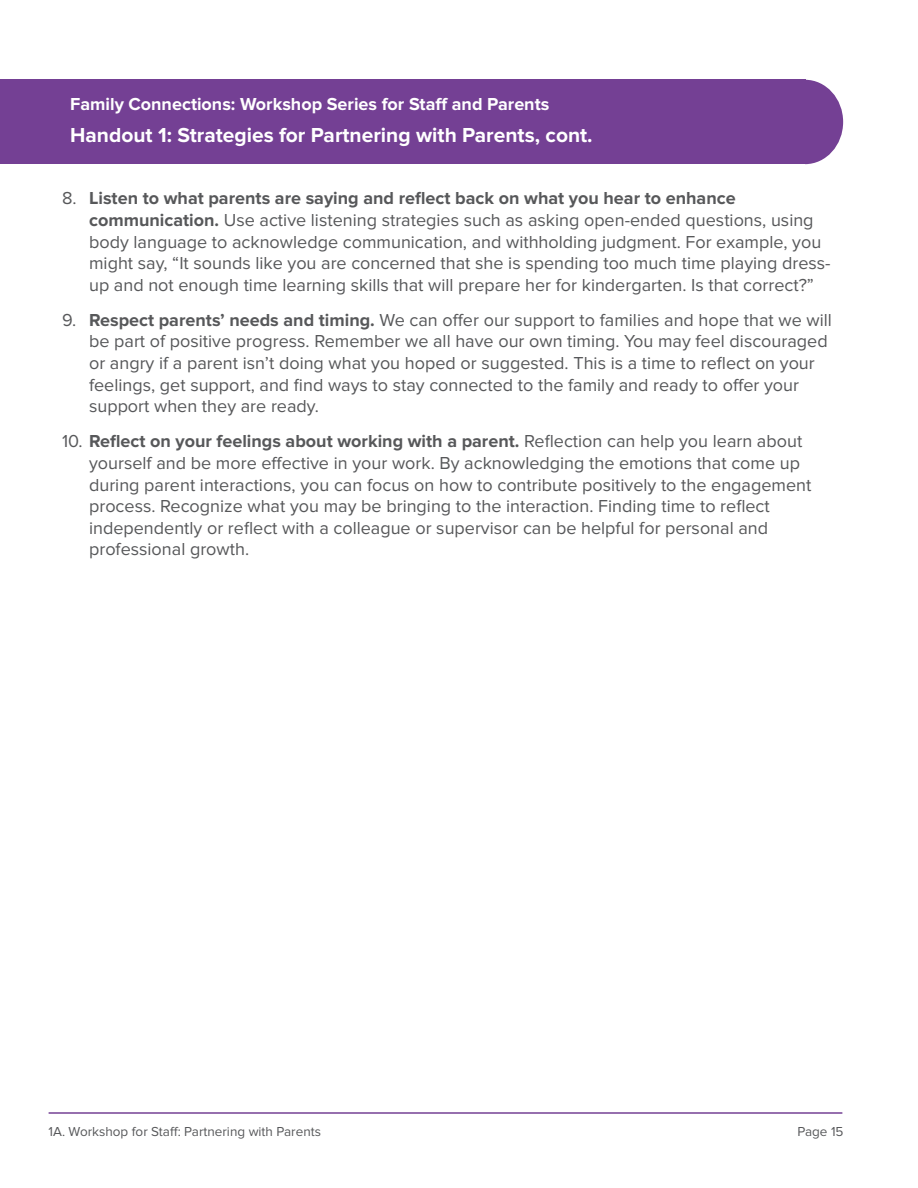
<style>
.page{position:relative;width:918px;height:1188px;background:#fff}
.page>*{position:absolute;margin:0;border:0;box-sizing:border-box;transform-origin:0 0}
.t1{font:700 21px "Proxima Nova";color:#fff}
.t2{font:18px/21.6px "Proxima Nova";color:#57585a}
.t3{font:700 18px "Proxima Nova";color:#fff}
.t4{font:13.5px "Proxima Nova";color:#57585a}
.s1{font-weight:700}
</style>
<div class="page">
<svg style="left:806px;top:80px;width:37px;height:84px"></svg>
<div style="left:0;top:80px;width:806px;height:84px;background:#744094"></div>
<hr style="left:49px;top:1112px;width:793px;height:2px;background:#744094">
<p class="t3" style="left:70px;top:94px;width:481px">Family Connections: Workshop Series for Staff and Parents</p>
<p class="t1" style="left:70px;top:123px;width:524px">Handout 1: Strategies for Partnering with Parents, cont.</p>
<p class="t2" style="left:89px;top:188px;width:743px;text-indent:-27px">8. <span class="s1">Listen to what parents are saying and reflect back on what you hear to enhance communication.</span> Use active listening strategies such as asking open-ended questions, using body language to acknowledge communication, and withholding judgment. For example, you might say, “It sounds like you are concerned that she is spending too much time playing dress&shy;up and not enough time learning skills that will prepare her for kindergarten. Is that correct?”</p>
<p class="t2" style="left:89px;top:309px;width:744px;text-indent:-27px">9. <span class="s1">Respect parents’ needs and timing.</span> We can offer our support to families and hope that we will be part of positive progress. Remember we all have our own timing. You may feel discouraged or angry if a parent isn’t doing what you hoped or suggested. This is a time to reflect on your feelings, get support, and find ways to stay connected to the family and ready to offer your support when they are ready.</p>
<p class="t2" style="left:89px;top:431px;width:724px;text-indent:-27px">10. <span class="s1">Reflect on your feelings about working with a parent.</span> Reflection can help you learn about yourself and be more effective in your work. By acknowledging the emotions that come up during parent interactions, you can focus on how to contribute positively to the engagement process. Recognize what you may be bringing to the interaction. Finding time to reflect independently or reflect with a colleague or supervisor can be helpful for personal and professional growth.</p>
<p class="t4" style="left:49px;top:1124px;width:274px">1A. Workshop for Staff: Partnering with Parents</p>
<p class="t4" style="left:797px;top:1124px;width:48px">Page 15</p>
</div>
